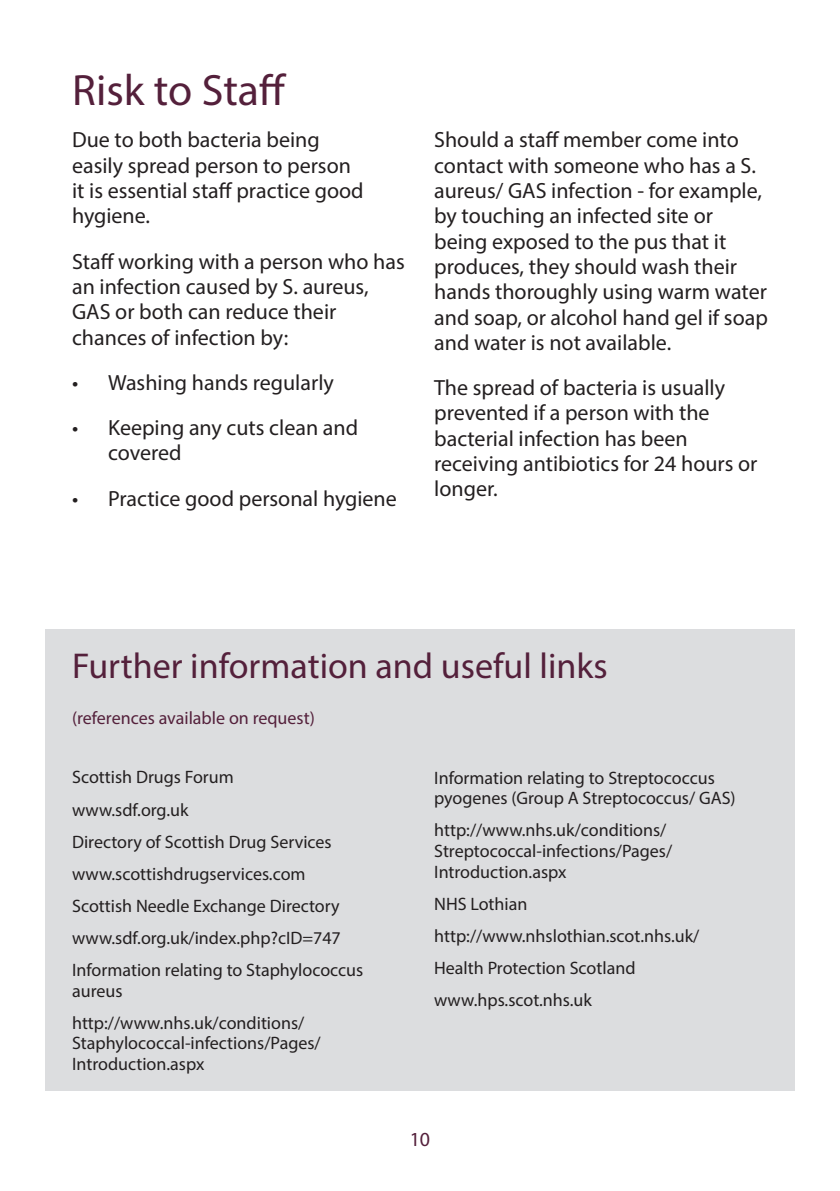
<style>
.page{position:relative;width:840px;height:1191px;background:#fff}
.page>*{position:absolute;margin:0;border:0;box-sizing:border-box;transform-origin:0 0}
.t1{font:44px "Myriad Pro";color:#54203b}
.t2{font:36px "Myriad Pro";color:#54203b}
.t3{font:22px/25.4px "Myriad Pro";color:#231f20}
.t4{font:20px "Myriad Pro";color:#54203b}
.t5{font:18px/32px "Myriad Pro";color:#231f20}
.t6{font:18px "Myriad Pro";color:#54203b}
</style>
<div class="page">
<div style="left:45px;top:629px;width:749px;height:461px;background:#dcdddf"></div>
<h1 class="t1" style="left:72px;top:63px;width:216px">Risk to Staff</h1>
<p class="t3" style="left:72px;top:127px;width:293px">Due to both bacteria being easily spread person to person it is essential staff practice good hygiene.</p>
<p class="t3" style="left:72px;top:248px;width:334px">Staff working with a person who has an infection caused by S. aureus,<br>GAS or both can reduce their chances of infection by:</p>
<p class="t3" style="left:72px;top:369px;width:263px">• Washing hands regularly</p>
<p class="t3" style="left:108px;top:415px;width:251px;text-indent:-36px">• Keeping any cuts clean and covered</p>
<p class="t3" style="left:72px;top:485px;width:326px">• Practice good personal hygiene</p>
<p class="t3" style="left:434px;top:127px;width:335px">Should a staff member come into contact with someone who has a S. aureus/ GAS infection - for example, by touching an infected site or being exposed to the pus that it produces, they should wash their hands thoroughly using warm water and soap, or alcohol hand gel if soap and water is not available.</p>
<p class="t3" style="left:434px;top:375px;width:324px">The spread of bacteria is usually prevented if a person with the bacterial infection has been receiving antibiotics for 24 hours or longer.</p>
<h2 class="t2" style="left:72px;top:643px;width:537px">Further information and useful links</h2>
<p class="t6" style="left:72px;top:707px;width:244px">(references available on request)</p>
<p class="t5" style="left:72px;top:761px;width:292px">Scottish Drugs Forum<br>www.sdf.org.uk<br>Directory of Scottish Drug Services www.scottishdrugservices.com<br>Scottish Needle Exchange Directory www.sdf.org.uk/index.php?cID=747<br>Information relating to Staphylococcus</p>
<p class="t5" style="left:72px;top:974px;width:234px">aureus http://www.nhs.uk/conditions/</p>
<p class="t5" style="left:72px;top:1032px;width:250px;line-height:20.8px">Staphylococcal-infections/Pages/<br>Introduction.aspx</p>
<p class="t5" style="left:434px;top:766px;width:303px;line-height:20.8px">Information relating to Streptococcus pyogenes (Group A Streptococcus/ GAS)</p>
<p class="t5" style="left:434px;top:819px;width:239px;line-height:20.6px">http://www.nhs.uk/conditions/<br>Streptococcal-infections/Pages/<br>Introduction.aspx</p>
<p class="t5" style="left:434px;top:887px;width:266px">NHS Lothian http://www.nhslothian.scot.nhs.uk/<br>Health Protection Scotland www.hps.scot.nhs.uk</p>
<p class="t4" style="left:409px;top:1127px;width:22px">10</p>
</div>
